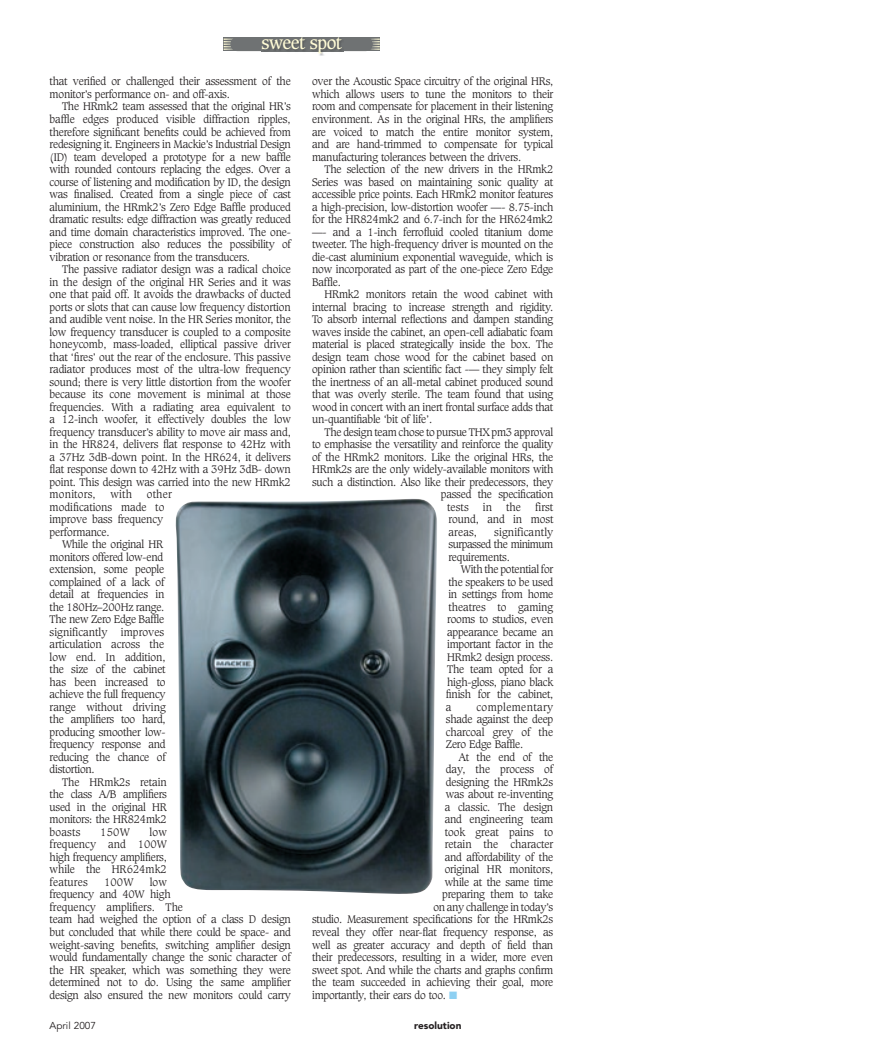
<style>
.page{position:relative;width:869px;height:1053px;background:#fff}
.page>*{position:absolute;margin:0;border:0;box-sizing:border-box;transform-origin:0 0}
.t1{font:17.5px "Caxton";letter-spacing:-.03em;color:#fffbd6}
.t2{font:300 10.62px/12.5px "Caxton";letter-spacing:-.02em;color:#231f20;text-align:justify}
.t3{font:300 10.62px "Caxton";letter-spacing:.005em;color:#231f20}
.t4{font:300 10.62px "Caxton";color:#231f20}
.t5{font:900 10px "Avenir";color:#231f20}
.t6{font:10px "Avenir";color:#231f20}
.s1{color:#8ed0f2}
</style>
<div class="page">
<svg style="left:223px;top:37px;width:156px;height:14px"></svg>
<svg style="left:223px;top:39px;width:156px;height:11px"></svg>
<div style="left:230px;top:37px;width:142px;height:14px;background:#6f7273;border-radius:7px"></div>
<img style="left:261px;top:51px;width:83px;height:5px">
<img style="left:264px;top:39px;width:78px;height:12px">
<img style="left:175px;top:498px;width:262px;height:396px">
<h1 class="t1" style="left:261px;top:33px;width:82px">sweet spot</h1>
<p class="t2" style="left:50px;top:76px;width:242px">that verified or challenged their assessment of the monitor’s performance on- and off-axis.</p>
<p class="t2" style="left:50px;top:101px;width:242px;text-indent:12px">The HRmk2 team assessed that the original HR’s baffle edges produced visible diffraction ripples, therefore significant benefits could be achieved from redesigning it. Engineers in Mackie’s Industrial Design (ID) team developed a prototype for a new baffle with rounded contours replacing the edges. Over a course of listening and modification by ID, the design was finalised. Created from a single piece of cast aluminium, the HRmk2’s Zero Edge Baffle produced dramatic results: edge diffraction was greatly reduced and time domain characteristics improved. The one&shy;piece construction also reduces the possibility of vibration or resonance from the transducers.</p>
<p class="t2" style="left:50px;top:263px;width:242px;text-indent:12px">The passive radiator design was a radical choice in the design of the original HR Series and it was one that paid off. It avoids the drawbacks of ducted ports or slots that can cause low frequency distortion and audible vent noise. In the HR Series monitor, the low frequency transducer is coupled to a composite honeycomb, mass-loaded, elliptical passive driver that ‘fires’ out the rear of the enclosure. This passive radiator produces most of the ultra-low frequency sound; there is very little distortion from the woofer because its cone movement is minimal at those frequencies. With a radiating area equivalent to a 12-inch woofer, it effectively doubles the low frequency transducer’s ability to move air mass and, in the HR824, delivers flat response to 42Hz with a 37Hz 3dB-down point. In the HR624, it delivers flat response down to 42Hz with a 39Hz 3dB- down point. This design was carried into the new HRmk2 monitors,</p>
<p class="t2" style="left:312px;top:76px;width:242px">over the Acoustic Space circuitry of the original HRs, which allows users to tune the monitors to their room and compensate for placement in their listening environment. As in the original HRs, the amplifiers are voiced to match the entire monitor system, and are hand-trimmed to compensate for typical manufacturing tolerances between the drivers.</p>
<p class="t2" style="left:312px;top:163px;width:242px;text-indent:12px">The selection of the new drivers in the HRmk2<br>Series was based on maintaining sonic quality at accessible price points. Each HRmk2 monitor features a high-precision, low-distortion woofer —- 8.75-inch for the HR824mk2 and 6.7-inch for the HR624mk2 —- and a 1-inch ferrofluid cooled titanium dome tweeter. The high-frequency driver is mounted on the die-cast aluminium exponential waveguide, which is now incorporated as part of the one-piece Zero Edge Baffle.</p>
<p class="t2" style="left:312px;top:288px;width:242px;text-indent:12px">HRmk2 monitors retain the wood cabinet with internal bracing to increase strength and rigidity.<br>To absorb internal reflections and dampen standing waves inside the cabinet, an open-cell adiabatic foam material is placed strategically inside the box. The design team chose wood for the cabinet based on opinion rather than scientific fact -— they simply felt the inertness of an all-metal cabinet produced sound that was overly sterile. The team found that using wood in concert with an inert frontal surface adds that un-quantifiable ‘bit of life’.</p>
<p class="t2" style="left:324px;top:426px;width:230px">The design team chose to pursue THX pm3 approval</p>
<p class="t2" style="left:312px;top:438px;width:242px">to emphasise the versatility and reinforce the quality</p>
<p class="t2" style="left:312px;top:451px;width:242px">of the HRmk2 monitors. Like the original HRs, the</p>
<p class="t2" style="left:312px;top:463px;width:242px">HRmk2s are the only widely-available monitors with</p>
<p class="t2" style="left:312px;top:476px;width:242px">such a distinction. Also like their predecessors, they</p>
<p class="t2" style="left:440px;top:488px;width:114px">passed the specification</p>
<p class="t2" style="left:447px;top:501px;width:23px">tests</p>
<p class="t2" style="left:482px;top:501px;width:11px">in</p>
<p class="t2" style="left:506px;top:501px;width:16px">the</p>
<p class="t2" style="left:50px;top:488px;width:124px;text-align:left;text-indent:97px">other modifications made to improve bass frequency performance.</p>
<p class="t2" style="left:50px;top:538px;width:116px;text-indent:12px">While the original HR monitors offered low-end extension, some people complained of a lack of detail at frequencies in the 180Hz–200Hz range.<br>The new Zero Edge Baffle significantly</p>
<p class="t2" style="left:110px;top:488px;width:23px">with</p>
<p class="t2" style="left:448px;top:501px;width:106px;text-indent:87px">first round, and in most areas,</p>
<p class="t2" style="left:448px;top:526px;width:106px;text-indent:46px">significantly surpassed the minimum requirements.</p>
<p class="t2" style="left:445px;top:563px;width:109px;text-indent:15px">With the potential for the speakers to be used in settings from home theatres to gaming rooms to studios, even appearance became an important factor in the HRmk2 design process.<br>The team opted for a high-gloss, piano black finish for the cabinet, a</p>
<p class="t2" style="left:50px;top:626px;width:117px;text-align:left;text-indent:71px">improves articulation across the low end. In addition, the size of the cabinet has been increased to achieve the full frequency range without driving the amplifiers too hard, producing smoother low&shy;frequency response and reducing the chance of distortion.</p>
<p class="t2" style="left:50px;top:776px;width:119px;text-indent:12px">The HRmk2s retain the class A/B amplifiers used in the original HR monitors: the HR824mk2 boasts</p>
<p class="t2" style="left:445px;top:701px;width:109px;text-indent:30px">complementary shade against the deep charcoal grey of the Zero Edge Baffle.</p>
<p class="t2" style="left:458px;top:751px;width:96px">At the end of the</p>
<p class="t2" style="left:445px;top:763px;width:109px">day, the process of</p>
<p class="t2" style="left:445px;top:776px;width:109px">designing the HRmk2s</p>
<p class="t2" style="left:445px;top:788px;width:109px">was about re-inventing</p>
<p class="t2" style="left:444px;top:801px;width:110px">a classic. The design</p>
<p class="t2" style="left:444px;top:813px;width:110px">and engineering team</p>
<p class="t4" style="left:444px;top:825px;width:110px">took great pains to</p>
<p class="t3" style="left:444px;top:838px;width:110px">retain the character</p>
<p class="t2" style="left:444px;top:851px;width:110px">and affordability of the</p>
<p class="t2" style="left:444px;top:863px;width:110px">original HR monitors,</p>
<p class="t2" style="left:444px;top:876px;width:110px">while at the same time</p>
<p class="t2" style="left:442px;top:888px;width:113px">preparing them to take</p>
<p class="t2" style="left:433px;top:901px;width:121px">on any challenge in today’s</p>
<p class="t2" style="left:312px;top:913px;width:242px">studio. Measurement specifications for the HRmk2s</p>
<p class="t2" style="left:312px;top:926px;width:242px">reveal they offer near-flat frequency response, as</p>
<p class="t2" style="left:312px;top:938px;width:242px">well as greater accuracy and depth of field than</p>
<p class="t2" style="left:312px;top:951px;width:242px">their predecessors, resulting in a wider, more even</p>
<p class="t2" style="left:312px;top:963px;width:242px">sweet spot. And while the charts and graphs confirm</p>
<p class="t2" style="left:312px;top:976px;width:242px">the team succeeded in achieving their goal, more</p>
<p class="t2" style="left:312px;top:988px;width:146px">importantly, their ears do too. <span class="s1">■</span></p>
<p class="t2" style="left:50px;top:826px;width:119px;text-indent:100px">low frequency and 100W high frequency amplifiers, while the HR624mk2 features</p>
<p class="t2" style="left:100px;top:826px;width:31px">150W</p>
<p class="t2" style="left:50px;top:876px;width:242px;text-align:left;text-indent:100px">low<br>frequency and 40W high<br>frequency amplifiers. The<br>team had weighed the option of a class D design but concluded that while there could be space- and weight-saving benefits, switching amplifier design would fundamentally change the sonic character of the HR speaker, which was something they were determined not to do. Using the same amplifier design also ensured the new monitors could carry</p>
<p class="t2" style="left:104px;top:876px;width:31px">100W</p>
<p class="t6" style="left:50px;top:1019px;width:48px">April 2007</p>
<p class="t5" style="left:414px;top:1019px;width:49px">resolution</p>
</div>
